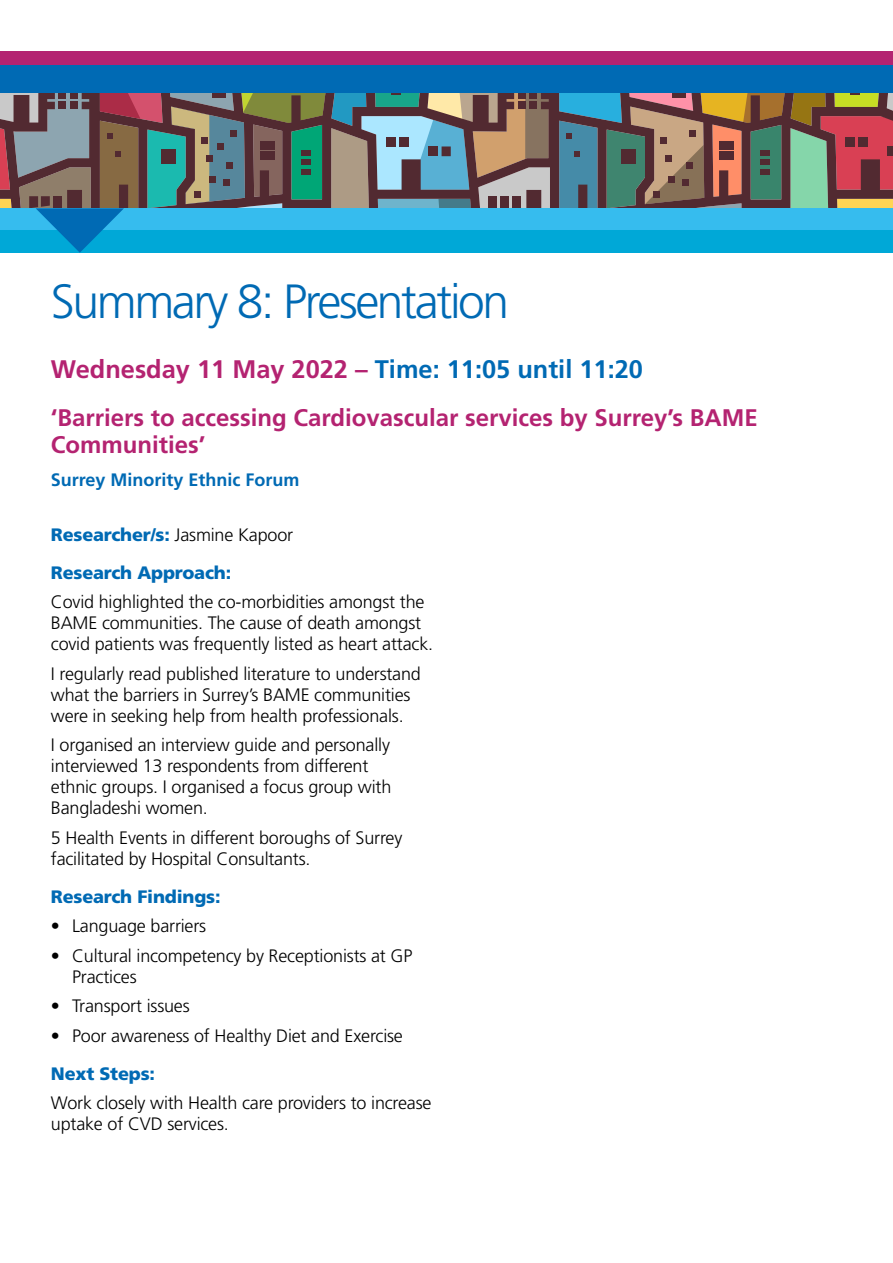
<style>
.page{position:relative;width:893px;height:1263px;background:#fff}
.page>*{position:absolute;margin:0;border:0;box-sizing:border-box;transform-origin:0 0}
.t1{font:300 48px "Frutiger LT Std";letter-spacing:-.05em;color:#006ab4}
.t2{font:700 25.35px "Frutiger LT Std";color:#006ab4}
.t3{font:700 24px/27px "Frutiger LT Std";color:#b42371}
.t4{font:300 18px/21px "Frutiger LT Std";letter-spacing:-.01em;color:#000}
.t5{font:900 18px/38px "Frutiger";letter-spacing:-.01em;color:#006ab4}
.t6{font:700 18px "Frutiger LT Std";color:#006ab4}
.s1{color:#b42371}
.s2{font-family:"Frutiger LT Std";font-weight:300;color:#000}
</style>
<div class="page">
<svg style="left:331px;top:93px;width:219px;height:115px"></svg>
<svg style="left:559px;top:93px;width:334px;height:115px"></svg>
<div style="left:621px;top:150px;width:14px;height:14px;background:#522a31"></div>
<div style="left:529px;top:93px;width:8px;height:6px;background:#522a31"></div>
<div style="left:518px;top:93px;width:7px;height:6px;background:#522a31"></div>
<div style="left:529px;top:102px;width:8px;height:7px;background:#522a31"></div>
<div style="left:518px;top:102px;width:7px;height:7px;background:#522a31"></div>
<div style="left:0;top:58px;width:893px;height:35px;background:#006ab4"></div>
<div style="left:0;top:51px;width:893px;height:13px;background:#b42371"></div>
<div style="left:0;top:208px;width:893px;height:23px;background:#36bcee"></div>
<div style="left:0;top:231px;width:893px;height:22px;background:#00a8d7"></div>
<svg style="left:0;top:93px;width:325px;height:160px"></svg>
<h1 class="t1" style="left:51px;top:274px;width:460px">Summary 8: Presentation</h1>
<h2 class="t2" style="left:51px;top:354px;width:594px"><span class="s1">Wednesday 11 May 2022 –</span> Time: 11:05 until 11:20</h2>
<h3 class="t3" style="left:51px;top:404px;width:708px">‘Barriers to accessing Cardiovascular services by Surrey’s BAME<br>Communities’</h3>
<p class="t6" style="left:51px;top:469px;width:250px">Surrey Minority Ethnic Forum</p>
<p class="t5" style="left:51px;top:515px;width:244px">Researcher/s: <span class="s2">Jasmine Kapoor<br></span>Research Approach:</p>
<p class="t4" style="left:51px;top:592px;width:384px">Covid highlighted the co-morbidities amongst the<br>BAME communities. The cause of death amongst covid patients was frequently listed as heart attack.</p>
<p class="t4" style="left:51px;top:663px;width:372px">I regularly read published literature to understand what the barriers in Surrey’s BAME communities were in seeking help from health professionals.</p>
<p class="t4" style="left:51px;top:735px;width:342px">I organised an interview guide and personally interviewed 13 respondents from different ethnic groups. I organised a focus group with Bangladeshi women.</p>
<p class="t4" style="left:51px;top:827px;width:353px">5 Health Events in different boroughs of Surrey facilitated by Hospital Consultants.</p>
<p class="t5" style="left:51px;top:877px;width:171px">Research Findings:</p>
<p class="t4" style="left:51px;top:916px;width:157px">• Language barriers</p>
<p class="t4" style="left:72px;top:945px;width:342px;text-indent:-21px">• Cultural incompetency by Receptionists at GP<br>Practices</p>
<p class="t4" style="left:51px;top:996px;width:140px">• Transport issues</p>
<p class="t4" style="left:51px;top:1025px;width:354px">• Poor awareness of Healthy Diet and Exercise</p>
<p class="t5" style="left:51px;top:1054px;width:106px">Next Steps:</p>
<p class="t4" style="left:51px;top:1093px;width:382px">Work closely with Health care providers to increase uptake of CVD services.</p>
</div>
